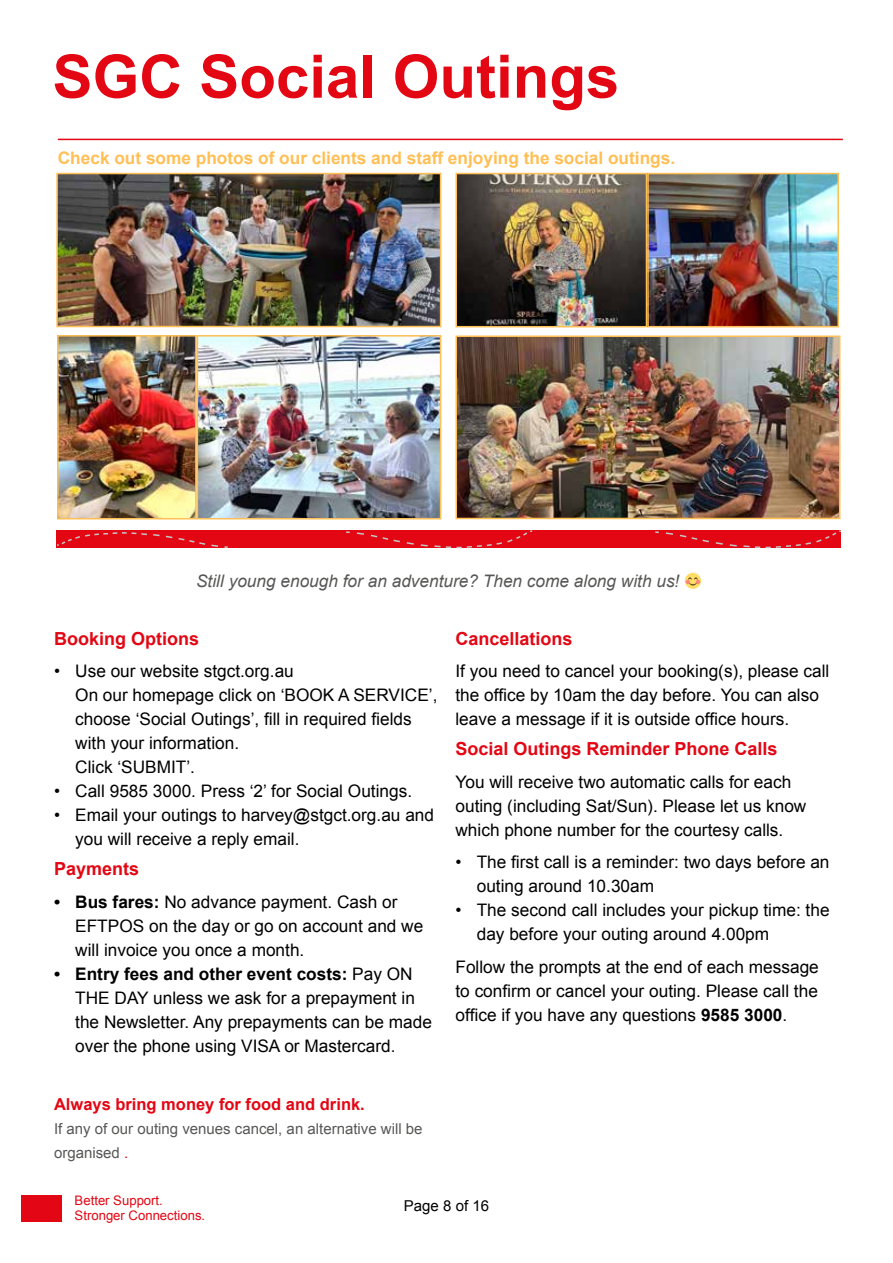
<style>
.page{position:relative;width:893px;height:1263px;background:#fff}
.page>*{position:absolute;margin:0;border:0;box-sizing:border-box;transform-origin:0 0}
.t1{font:700 60px "Arial";color:#e30613}
.t2{font:700 18px "Arial";color:#e30613}
.t3{font:17.25px/24px "Arial";color:#000}
.t4{font:700 17.25px "Arial";color:#ffbf54}
.t5{font:italic 17.25px "Arial";color:#575756}
.t6{font:700 16.5px "Arial";color:#e30613}
.t7{font:15px/24px "Arial";color:#575756}
.t8{font:15px "Arial";color:#000}
.t9{font:13.05px/15.8px "Arial";color:#e30613}
.s1{font-weight:700}
.s2{color:#e30613}
</style>
<div class="page">
<div style="left:21px;top:1195px;width:41px;height:26px;background:#e30715"></div>
<hr style="left:58px;top:139px;width:785px;height:1px;background:#e30613">
<div style="left:56px;top:530px;width:785px;height:18px;background:#e30613"></div>
<img style="left:60px;top:338px;width:378px;height:178px">
<div style="left:57px;top:335px;width:140px;height:184px;border:2px solid #ffbf54"></div>
<div style="left:197px;top:335px;width:244px;height:184px;border:2px solid #ffbf54"></div>
<img style="left:458px;top:176px;width:186px;height:148px">
<div style="left:455px;top:173px;width:192px;height:154px;border:2px solid #ffbf54"></div>
<img style="left:59px;top:176px;width:379px;height:148px">
<div style="left:56px;top:173px;width:385px;height:154px;border:2px solid #ffbf54"></div>
<svg style="left:57px;top:532px;width:171px;height:16px"></svg>
<svg style="left:655px;top:530px;width:187px;height:19px"></svg>
<svg style="left:346px;top:530px;width:187px;height:19px"></svg>
<img style="left:458px;top:338px;width:379px;height:178px">
<div style="left:455px;top:335px;width:385px;height:184px;border:2px solid #ffbf54"></div>
<img style="left:650px;top:176px;width:186px;height:148px">
<div style="left:647px;top:173px;width:192px;height:154px;border:2px solid #ffbf54"></div>
<h1 class="t1" style="left:52px;top:37px;width:568px">SGC Social Outings</h1>
<p class="t4" style="left:58px;top:146px;width:619px">Check out some photos of our clients and staff enjoying the social outings.</p>
<p class="t5" style="left:196px;top:570px;width:485px">Still young enough for an adventure? Then come along with us!</p>
<p class="t2" style="left:54px;top:626px;width:147px">Booking Options</p>
<p class="t3" style="left:75px;top:659px;width:364px;text-indent:-21px">• Use our website stgct.org.au<br>On our homepage click on ‘BOOK A SERVICE’, choose ‘Social Outings’, fill in required fields with your information.<br>Click ‘SUBMIT’.</p>
<p class="t3" style="left:54px;top:779px;width:360px">• Call 9585 3000. Press ‘2’ for Social Outings.</p>
<p class="t3" style="left:75px;top:803px;width:360px;text-indent:-21px">• Email your outings to harvey@stgct.org.au and you will receive a reply email.</p>
<p class="t2" style="left:54px;top:857px;width:87px">Payments</p>
<p class="t3" style="left:75px;top:890px;width:350px;text-indent:-21px"><span class="s1">• Bus fares:</span> No advance payment. Cash or<br>EFTPOS on the day or go on account and we will invoice you once a month.</p>
<p class="t3" style="left:75px;top:962px;width:358px;text-indent:-21px"><span class="s1">• Entry fees and other event costs:</span> Pay ON THE DAY unless we ask for a prepayment in the Newsletter. Any prepayments can be made over the phone using VISA or Mastercard.</p>
<p class="t6" style="left:54px;top:1093px;width:312px">Always bring money for food and drink.</p>
<p class="t7" style="left:54px;top:1117px;width:370px">If any of our outing venues cancel, an alternative will be organised <span class="s2">.</span></p>
<p class="t2" style="left:455px;top:626px;width:119px">Cancellations</p>
<p class="t3" style="left:455px;top:659px;width:375px">If you need to cancel your booking(s), please call the office by 10am the day before. You can also leave a message if it is outside office hours.</p>
<p class="t2" style="left:455px;top:737px;width:324px">Social Outings Reminder Phone Calls</p>
<p class="t3" style="left:455px;top:770px;width:352px">You will receive two automatic calls for each outing (including Sat/Sun). Please let us know which phone number for the courtesy calls.</p>
<p class="t3" style="left:477px;top:850px;width:354px;text-indent:-21px">• The first call is a reminder: two days before an outing around 10.30am</p>
<p class="t3" style="left:477px;top:898px;width:354px;text-indent:-21px">• The second call includes your pickup time: the day before your outing around 4.00pm</p>
<p class="t3" style="left:455px;top:955px;width:365px;text-align:justify">Follow the prompts at the end of each message to confirm or cancel your outing. Please call the office if you have any questions <span class="s1">9585 3000</span>.</p>
<p class="t9" style="left:75px;top:1192px;width:132px">Better Support.<br>Stronger Connections.</p>
<p class="t8" style="left:404px;top:1195px;width:87px">Page 8 of 16</p>
</div>
